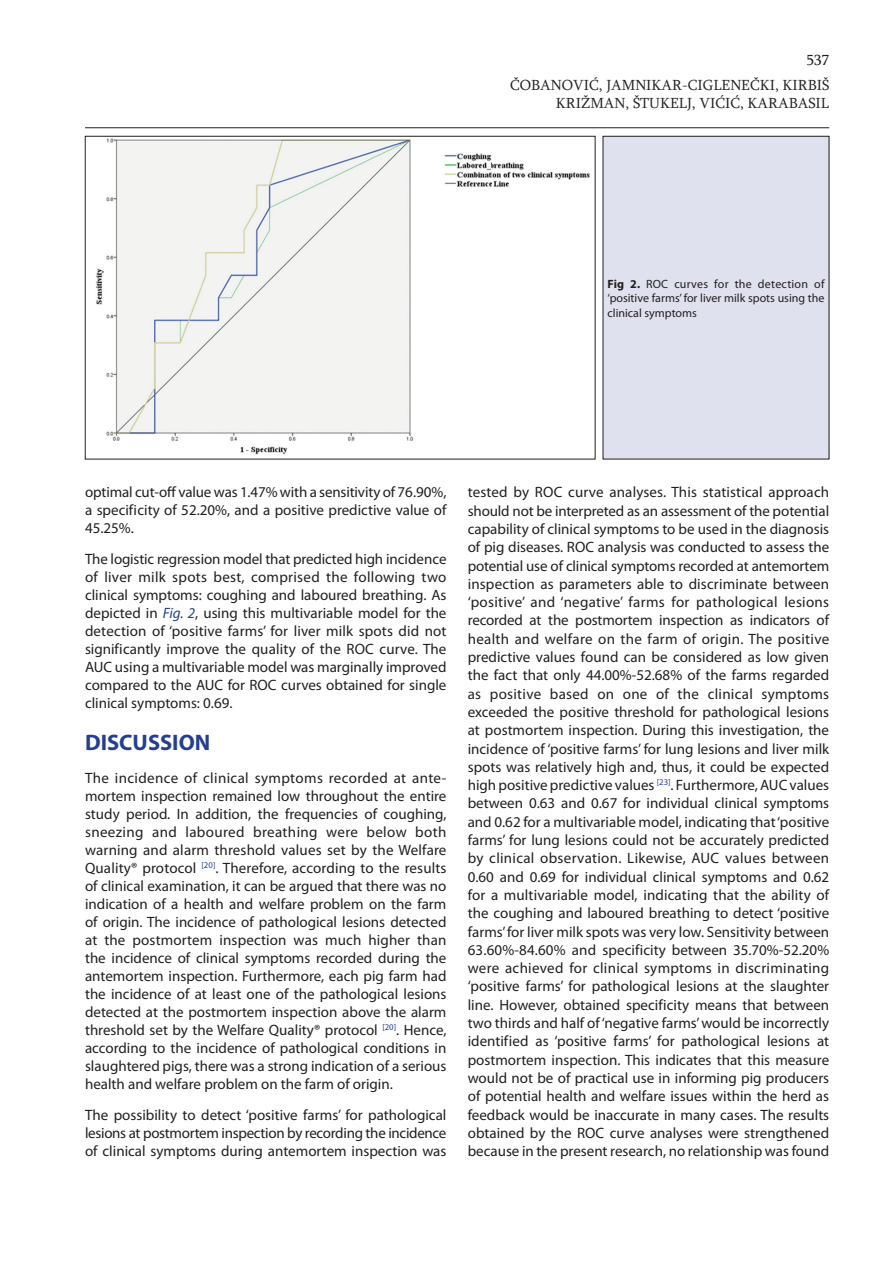
<style>
.page{position:relative;width:893px;height:1263px;background:#fff}
.page>*{position:absolute;margin:0;border:0;box-sizing:border-box;transform-origin:0 0}
.t1{font:700 22.5px "Myriad Pro";color:#253f8e}
.t2{font:15px/18.3px "Myriad Pro";color:#231f20;text-align:justify}
.t3{font:15px/18px "Sylfaen";color:#231f20;text-align:right}
.t4{font:12px/14.4px "Myriad Pro";color:#231f20;text-align:justify}
.s1{font-weight:700}
.s2{font-style:italic;color:#253f8e}
</style>
<div class="page">
<hr style="left:85px;top:127px;width:744px;height:1px;background:#231f20">
<img style="left:96px;top:138px;width:494px;height:317px">
<div style="left:85px;top:136px;width:510px;height:323px;border:1px solid #231f20"></div>
<div style="left:603px;top:136px;width:226px;height:323px;background:#e0e1ee"></div>
<p class="t3" style="left:807px;top:51px;width:24px">537</p>
<p class="t3" style="left:510px;top:76px;width:320px">ČOBANOVIĆ, JAMNIKAR-CIGLENEČKI, KIRBIŠ<br>KRIŽMAN, ŠTUKELJ, VIĆIĆ, KARABASIL</p>
<p class="t4" style="left:607px;top:276px;width:219px"><span class="s1">Fig 2.</span> ROC curves for the detection of ‘positive farms’ for liver milk spots using the clinical symptoms</p>
<p class="t2" style="left:85px;top:483px;width:363px">optimal cut-off value was 1.47% with a sensitivity of 76.90%, a specificity of 52.20%, and a positive predictive value of 45.25%.</p>
<p class="t2" style="left:85px;top:550px;width:363px">The logistic regression model that predicted high incidence of liver milk spots best, comprised the following two clinical symptoms: coughing and laboured breathing. As depicted in <span class="s2">Fig. 2</span>, using this multivariable model for the detection of ‘positive farms’ for liver milk spots did not significantly improve the quality of the ROC curve. The AUC using a multivariable model was marginally improved compared to the AUC for ROC curves obtained for single clinical symptoms: 0.69.</p>
<h1 class="t1" style="left:85px;top:730px;width:127px">DISCUSSION</h1>
<p class="t2" style="left:85px;top:769px;width:363px">The incidence of clinical symptoms recorded at ante&shy;mortem inspection remained low throughout the entire study period. In addition, the frequencies of coughing, sneezing and laboured breathing were below both warning and alarm threshold values set by the Welfare Quality® protocol <sup>[20]</sup>. Therefore, according to the results of clinical examination, it can be argued that there was no indication of a health and welfare problem on the farm of origin. The incidence of pathological lesions detected at the postmortem inspection was much higher than the incidence of clinical symptoms recorded during the antemortem inspection. Furthermore, each pig farm had the incidence of at least one of the pathological lesions detected at the postmortem inspection above the alarm threshold set by the Welfare Quality® protocol <sup>[20]</sup>. Hence, according to the incidence of pathological conditions in slaughtered pigs, there was a strong indication of a serious health and welfare problem on the farm of origin.</p>
<p class="t2" style="left:85px;top:1106px;width:363px">The possibility to detect ‘positive farms’ for pathological lesions at postmortem inspection by recording the incidence of clinical symptoms during antemortem inspection was</p>
<p class="t2" style="left:468px;top:483px;width:363px">tested by ROC curve analyses. This statistical approach should not be interpreted as an assessment of the potential capability of clinical symptoms to be used in the diagnosis of pig diseases. ROC analysis was conducted to assess the potential use of clinical symptoms recorded at antemortem inspection as parameters able to discriminate between ‘positive’ and ‘negative’ farms for pathological lesions recorded at the postmortem inspection as indicators of health and welfare on the farm of origin. The positive predictive values found can be considered as low given the fact that only 44.00%-52.68% of the farms regarded as positive based on one of the clinical symptoms exceeded the positive threshold for pathological lesions at postmortem inspection. During this investigation, the incidence of ‘positive farms’ for lung lesions and liver milk spots was relatively high and, thus, it could be expected high positive predictive values <sup>[23]</sup>. Furthermore, AUC values between 0.63 and 0.67 for individual clinical symptoms and 0.62 for a multivariable model, indicating that ‘positive farms’ for lung lesions could not be accurately predicted by clinical observation. Likewise, AUC values between 0.60 and 0.69 for individual clinical symptoms and 0.62 for a multivariable model, indicating that the ability of the coughing and laboured breathing to detect ‘positive farms’ for liver milk spots was very low. Sensitivity between 63.60%-84.60% and specificity between 35.70%-52.20% were achieved for clinical symptoms in discriminating ‘positive farms’ for pathological lesions at the slaughter line. However, obtained specificity means that between two thirds and half of ‘negative farms’ would be incorrectly identified as ‘positive farms’ for pathological lesions at postmortem inspection. This indicates that this measure would not be of practical use in informing pig producers of potential health and welfare issues within the herd as feedback would be inaccurate in many cases. The results obtained by the ROC curve analyses were strengthened because in the present research, no relationship was found</p>
</div>
